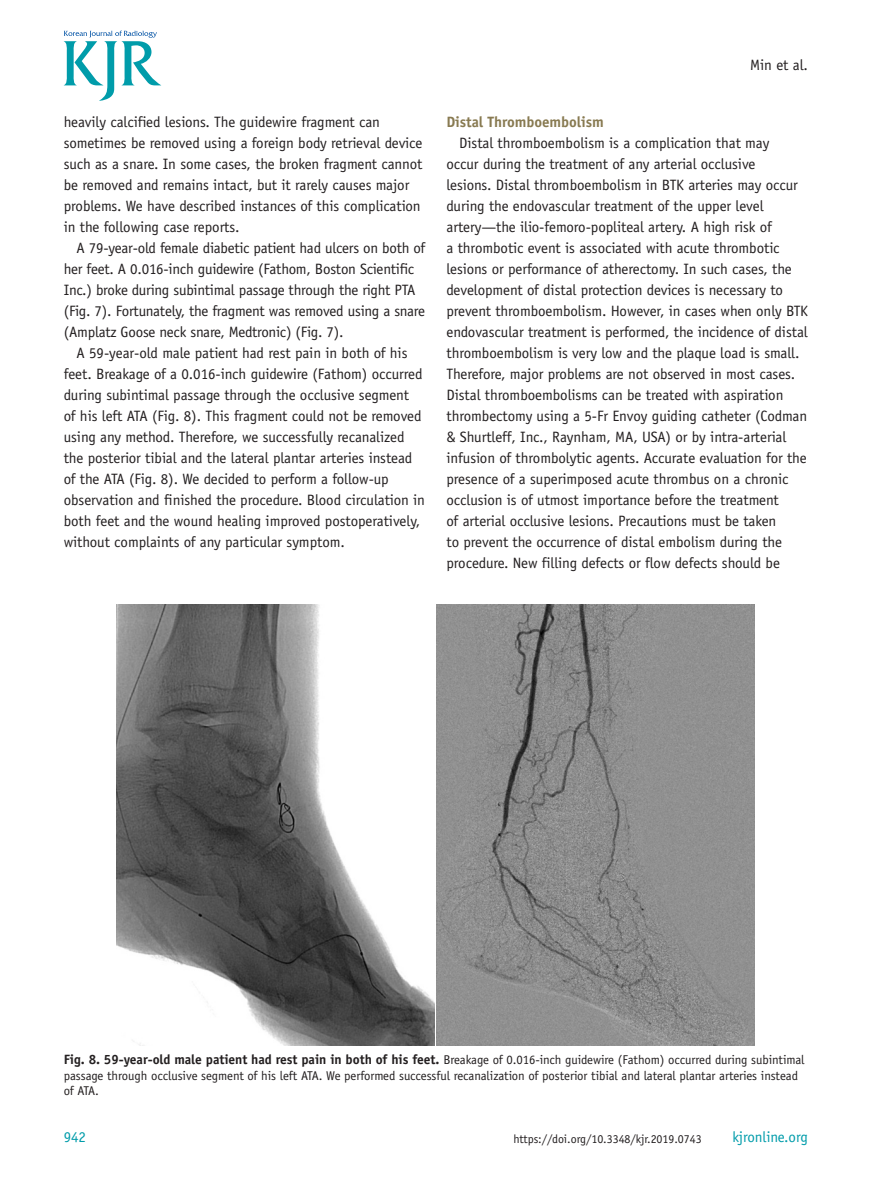
<style>
.page{position:relative;width:893px;height:1191px;background:#fff}
.page>*{position:absolute;margin:0;border:0;box-sizing:border-box;transform-origin:0 0}
.t1{font:15px/21px "Officina Sans Std";letter-spacing:-.005em;color:#231f20}
.t2{font:700 15px "Officina Sans Std";letter-spacing:-.005em;color:#887a51}
.t3{font:15px "Officina Sans Std";letter-spacing:-.005em;color:#009caa}
.t4{font:12.75px/15.6px "Officina Sans Std";letter-spacing:-.005em;color:#231f20}
.t5{font:12px "Officina Sans Std";letter-spacing:-.005em;color:#231f20}
.s1{font-weight:700;font-size:13.5px}
</style>
<div class="page">
<svg style="left:64px;top:31px;width:97px;height:70px"></svg>
<img style="left:117px;top:605px;width:318px;height:440px">
<img style="left:437px;top:605px;width:318px;height:440px">
<p class="t1" style="left:64px;top:112px;width:360px">heavily calcified lesions. The guidewire fragment can sometimes be removed using a foreign body retrieval device such as a snare. In some cases, the broken fragment cannot be removed and remains intact, but it rarely causes major problems. We have described instances of this complication in the following case reports.</p>
<p class="t1" style="left:64px;top:238px;width:363px;text-indent:13px">A 79-year-old female diabetic patient had ulcers on both of her feet. A 0.016-inch guidewire (Fathom, Boston Scientific Inc.) broke during subintimal passage through the right PTA (Fig. 7). Fortunately, the fragment was removed using a snare (Amplatz Goose neck snare, Medtronic) (Fig. 7).</p>
<p class="t1" style="left:64px;top:343px;width:363px;text-indent:13px">A 59-year-old male patient had rest pain in both of his feet. Breakage of a 0.016-inch guidewire (Fathom) occurred during subintimal passage through the occlusive segment<br>of his left ATA (Fig. 8). This fragment could not be removed using any method. Therefore, we successfully recanalized the posterior tibial and the lateral plantar arteries instead of the ATA (Fig. 8). We decided to perform a follow-up observation and finished the procedure. Blood circulation in both feet and the wound healing improved postoperatively, without complaints of any particular symptom.</p>
<p class="t1" style="left:750px;top:54px;width:59px">Min et al.</p>
<p class="t2" style="left:446px;top:113px;width:159px">Distal Thromboembolism</p>
<p class="t1" style="left:446px;top:133px;width:363px;text-indent:13px">Distal thromboembolism is a complication that may<br>occur during the treatment of any arterial occlusive<br>lesions. Distal thromboembolism in BTK arteries may occur during the endovascular treatment of the upper level artery—the ilio-femoro-popliteal artery. A high risk of<br>a thrombotic event is associated with acute thrombotic lesions or performance of atherectomy. In such cases, the development of distal protection devices is necessary to prevent thromboembolism. However, in cases when only BTK endovascular treatment is performed, the incidence of distal thromboembolism is very low and the plaque load is small.<br>Therefore, major problems are not observed in most cases.<br>Distal thromboembolisms can be treated with aspiration thrombectomy using a 5-Fr Envoy guiding catheter (Codman &amp; Shurtleff, Inc., Raynham, MA, USA) or by intra-arterial infusion of thrombolytic agents. Accurate evaluation for the presence of a superimposed acute thrombus on a chronic occlusion is of utmost importance before the treatment<br>of arterial occlusive lesions. Precautions must be taken<br>to prevent the occurrence of distal embolism during the procedure. New filling defects or flow defects should be</p>
<p class="t4" style="left:64px;top:1052px;width:742px"><span class="s1">Fig. 8. 59-year-old male patient had rest pain in both of his feet.</span> Breakage of 0.016-inch guidewire (Fathom) occurred during subintimal passage through occlusive segment of his left ATA. We performed successful recanalization of posterior tibial and lateral plantar arteries instead of ATA.</p>
<p class="t3" style="left:64px;top:1128px;width:24px">942</p>
<p class="t5" style="left:513px;top:1132px;width:190px">https://doi.org/10.3348/kjr.2019.0743</p>
<p class="t3" style="left:732px;top:1128px;width:77px">kjronline.org</p>
</div>
